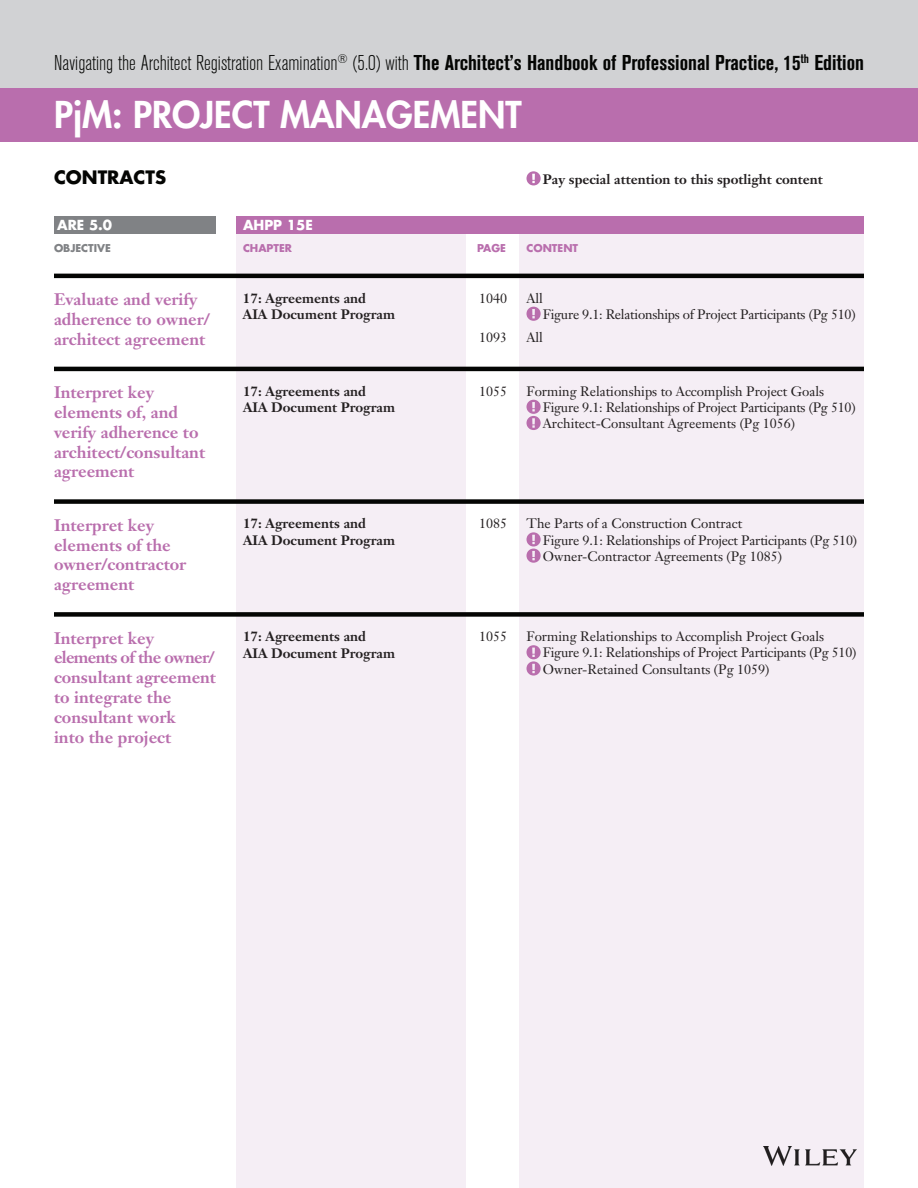
<style>
.page{position:relative;width:918px;height:1188px;background:#fff}
.page>*{position:absolute;margin:0;border:0;box-sizing:border-box;transform-origin:0 0}
.t1{font:800 36px "Futura Std";color:#fff}
.t2{font:300 condensed 21.3px "Akzidenz Grotesk BE";color:#040503}
.t3{font:700 18px "Futura Std";color:#040503}
.t4{font:700 16.5px/19.8px "Janson Text";color:#b96ead}
.t5{font:13.5px/16.2px "Janson Text";color:#231f20}
.t6{font:700 13.5px/16.2px "Janson Text";color:#231f20}
.t7{font:700 13.5px "Futura Std";color:#fff}
.t8{font:700 10.5px "Futura Std";color:#b96ead}
.t9{font:700 10.5px "Futura Std";color:#808285}
.s1{font-weight:700}
</style>
<div class="page">
<div style="left:520px;top:216px;width:344px;height:972px;background:#f5eef5"></div>
<div style="left:236px;top:216px;width:230px;height:972px;background:#f5eef5"></div>
<div style="left:0;top:0;width:918px;height:109px;background:#d1d2d4"></div>
<div style="left:0;top:88px;width:918px;height:54px;background:#b96ead"></div>
<svg style="left:527px;top:171px;width:14px;height:14px"></svg>
<div style="left:54px;top:216px;width:162px;height:18px;background:#808285"></div>
<div style="left:236px;top:216px;width:628px;height:18px;background:#b96ead"></div>
<hr style="left:54px;top:367px;width:810px;height:4px;background:#040503">
<svg style="left:527px;top:400px;width:14px;height:30px"></svg>
<svg style="left:527px;top:307px;width:14px;height:14px"></svg>
<hr style="left:54px;top:274px;width:810px;height:4px;background:#040503">
<svg style="left:527px;top:532px;width:14px;height:31px"></svg>
<div style="left:54px;top:499px;width:810px;height:5px;background:#040503"></div>
<svg style="left:527px;top:645px;width:14px;height:31px"></svg>
<div style="left:54px;top:612px;width:810px;height:5px;background:#040503"></div>
<img style="left:763px;top:1147px;width:94px;height:19px">
<h2 class="t2" style="left:54px;top:51px;width:811px">Navigating the Architect Registration Examination<sup>®</sup> (5.0) with <span class="s1">The Architect’s Handbook of Professional Practice, 15</span><sup>th</sup> <span class="s1">Edition</span></h2>
<h1 class="t1" style="left:54px;top:92px;width:469px">PjM: PROJECT MANAGEMENT</h1>
<p class="t6" style="left:543px;top:171px;width:281px">Pay special attention to this spotlight content</p>
<h3 class="t3" style="left:54px;top:165px;width:26px">CONTRACT</h3>
<h3 class="t3" style="left:155px;top:165px;width:13px">S</h3>
<p class="t7" style="left:57px;top:216px;width:56px">ARE 5.0</p>
<p class="t7" style="left:243px;top:216px;width:71px">AHPP 15E</p>
<p class="t9" style="left:54px;top:241px;width:59px">OBJECTIVE</p>
<p class="t8" style="left:243px;top:241px;width:51px">CHAPTER</p>
<p class="t8" style="left:477px;top:241px;width:30px">PAGE</p>
<p class="t8" style="left:526px;top:241px;width:53px">CONTENT</p>
<p class="t4" style="left:54px;top:289px;width:157px">Evaluate and verify adherence to owner/ architect agreement</p>
<p class="t6" style="left:243px;top:290px;width:154px">17: Agreements and<br>AIA Document Program</p>
<p class="t5" style="left:479px;top:290px;width:30px">1040</p>
<p class="t5" style="left:543px;top:290px;width:314px;text-indent:-16px">All<br>Figure 9.1: Relationships of Project Participants (Pg 510)</p>
<p class="t5" style="left:479px;top:329px;width:30px">1093</p>
<p class="t5" style="left:526px;top:329px;width:18px">All</p>
<p class="t6" style="left:243px;top:383px;width:154px">17: Agreements and<br>AIA Document Program</p>
<p class="t4" style="left:54px;top:382px;width:153px">Interpret key elements of, and verify adherence to architect/consultant agreement</p>
<p class="t5" style="left:479px;top:383px;width:30px">1055</p>
<p class="t5" style="left:543px;top:383px;width:314px;text-indent:-16px">Forming Relationships to Accomplish Project Goals<br>Figure 9.1: Relationships of Project Participants (Pg 510)<br>Architect-Consultant Agreements (Pg 1056)</p>
<p class="t4" style="left:54px;top:515px;width:134px">Interpret key elements of the owner/contractor agreement</p>
<p class="t4" style="left:54px;top:628px;width:163px">Interpret key elements of the owner/ consultant agreement to integrate the consultant work<br>into the project</p>
<p class="t6" style="left:243px;top:515px;width:154px">17: Agreements and<br>AIA Document Program</p>
<p class="t6" style="left:243px;top:628px;width:154px">17: Agreements and<br>AIA Document Program</p>
<p class="t5" style="left:479px;top:516px;width:30px">1085</p>
<p class="t5" style="left:543px;top:516px;width:316px;text-indent:-16px">The Parts of a Construction Contract<br>Figure 9.1: Relationships of Project Participants (Pg 510)<br>Owner-Contractor Agreements (Pg 1085)</p>
<p class="t5" style="left:479px;top:628px;width:30px">1055</p>
<p class="t5" style="left:543px;top:628px;width:315px;text-indent:-16px">Forming Relationships to Accomplish Project Goals<br>Figure 9.1: Relationships of Project Participants (Pg 510)<br>Owner-Retained Consultants (Pg 1059)</p>
</div>
